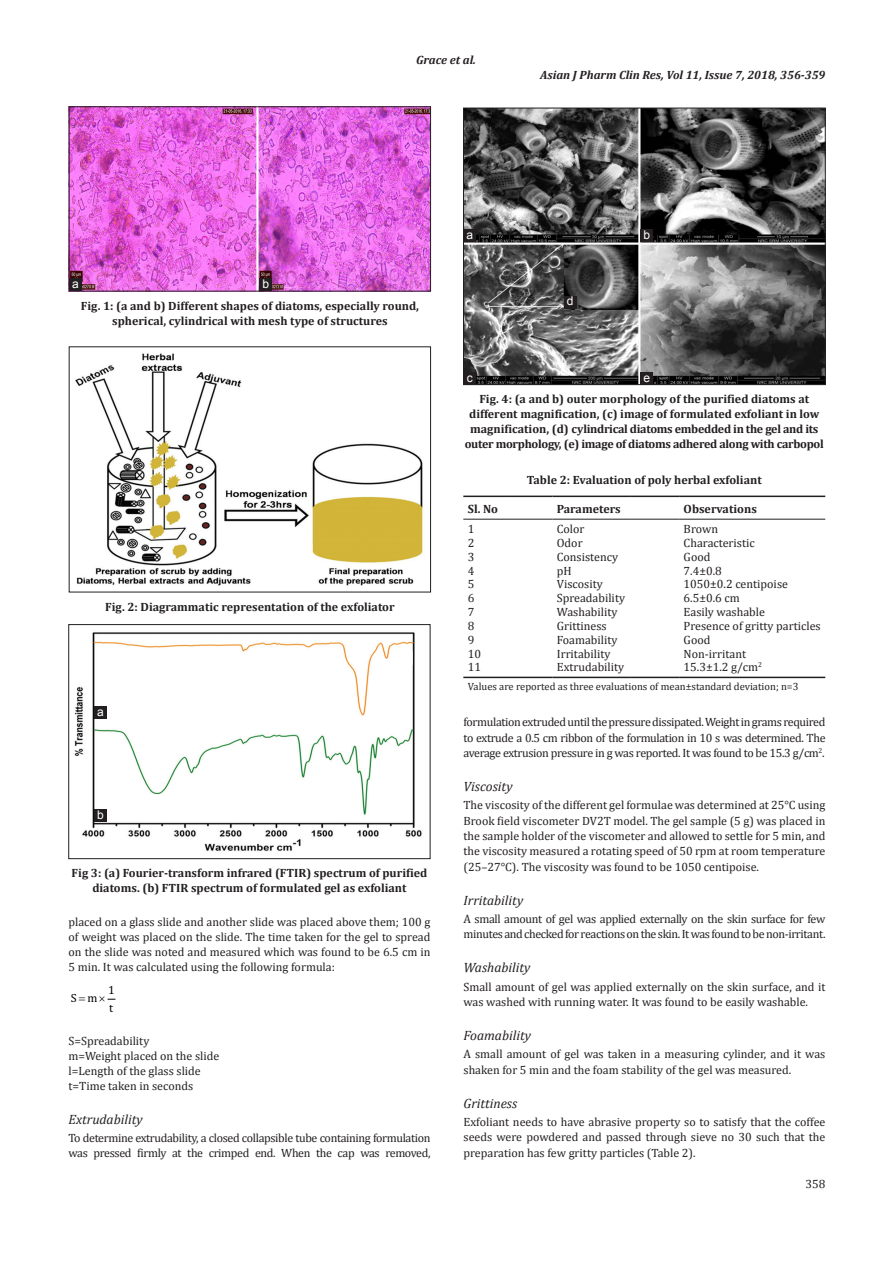
<style>
.page{position:relative;width:894px;height:1263px;background:#fff}
.page>*{position:absolute;margin:0;border:0;box-sizing:border-box;transform-origin:0 0}
.t1{font:italic 13.5px "Cambria";color:#231f20}
.TX{font:12px/15.3px "Cambria";letter-spacing:-.01em;color:#231f20;text-align:justify}
.FGC{font:700 12px/15px "Cambria";color:#231f20;text-align:center}
.TX-2{font:12px/15px "Cambria";letter-spacing:-.03em;color:#231f20}
.TB{font:12px "Cambria";color:#231f20}
.L{font:12px "Cambria";color:#231f20}
.RH{font:italic 700 12px "Cambria";color:#231f20}
.TT{font:700 12px "Cambria";color:#231f20}
.TBL{font:12px "Cambria";color:#231f20}
.TCH{font:700 12px "Cambria";color:#231f20}
.LL{font:12px "Cambria";color:#231f20}
.LABEL{font:12px "Arial";color:#fff}
.t2{font:12px "Cambria";color:#000}
.F_No{font:12px "Cambria";color:#231f20}
.TFN{font:10.5px "Cambria";color:#231f20}
</style>
<div class="page">
<hr style="left:463px;top:676px;width:41px;height:2px;background:#231f20">
<hr style="left:504px;top:676px;width:48px;height:2px;background:#231f20">
<hr style="left:552px;top:676px;width:78px;height:2px;background:#231f20">
<hr style="left:630px;top:676px;width:49px;height:2px;background:#231f20">
<hr style="left:679px;top:676px;width:146px;height:2px;background:#231f20">
<hr style="left:463px;top:495px;width:41px;height:2px;background:#231f20">
<hr style="left:504px;top:495px;width:48px;height:2px;background:#231f20">
<hr style="left:552px;top:495px;width:78px;height:2px;background:#231f20">
<hr style="left:630px;top:495px;width:49px;height:2px;background:#231f20">
<hr style="left:679px;top:495px;width:146px;height:2px;background:#231f20">
<hr style="left:463px;top:519px;width:41px;height:1px;background:#231f20">
<hr style="left:504px;top:519px;width:48px;height:1px;background:#231f20">
<hr style="left:552px;top:519px;width:78px;height:1px;background:#231f20">
<hr style="left:630px;top:519px;width:49px;height:1px;background:#231f20">
<hr style="left:679px;top:519px;width:146px;height:1px;background:#231f20">
<img style="left:75px;top:353px;width:349px;height:233px">
<img style="left:465px;top:110px;width:358px;height:273px">
<div style="left:463px;top:108px;width:362px;height:277px;border:1px solid #231f20"></div>
<div style="left:463px;top:229px;width:13px;height:13px;background:#231f20"></div>
<div style="left:640px;top:229px;width:13px;height:13px;background:#231f20"></div>
<div style="left:463px;top:372px;width:13px;height:12px;background:#231f20"></div>
<div style="left:563px;top:296px;width:13px;height:12px;background:#231f20"></div>
<div style="left:640px;top:372px;width:13px;height:12px;background:#231f20"></div>
<img style="left:71px;top:109px;width:357px;height:180px">
<div style="left:69px;top:278px;width:13px;height:13px;background:#231f20"></div>
<div style="left:259px;top:278px;width:13px;height:13px;background:#231f20"></div>
<img style="left:74px;top:632px;width:348px;height:219px">
<div style="left:68px;top:624px;width:362px;height:235px;border:1px solid #231f20"></div>
<div style="left:94px;top:706px;width:13px;height:13px;background:#231f20"></div>
<div style="left:94px;top:809px;width:13px;height:13px;background:#231f20"></div>
<svg style="left:107px;top:998px;width:8px;height:2px"></svg>
<p class="RH" style="left:416px;top:51px;width:61px">Grace et al.</p>
<p class="RH" style="left:540px;top:66px;width:287px">Asian J Pharm Clin Res, Vol 11, Issue 7, 2018, 356-359</p>
<p class="LABEL" style="left:72px;top:275px;width:8px">a</p>
<p class="LABEL" style="left:262px;top:276px;width:8px">b</p>
<p class="FGC" style="left:81px;top:298px;width:339px">Fig. 1: (a and b) Different shapes of diatoms, especially round, spherical, cylindrical with mesh type of structures</p>
<p class="FGC" style="left:105px;top:598px;width:291px">Fig. 2: Diagrammatic representation of the exfoliator</p>
<p class="LABEL" style="left:97px;top:703px;width:8px">a</p>
<p class="LABEL" style="left:97px;top:806px;width:8px">b</p>
<p class="FGC" style="left:72px;top:865px;width:357px">Fig 3: (a) Fourier-transform infrared (FTIR) spectrum of purified diatoms. (b) FTIR spectrum of formulated gel as exfoliant</p>
<p class="TX" style="left:68px;top:914px;width:363px">placed on a glass slide and another slide was placed above them; 100 g of weight was placed on the slide. The time taken for the gel to spread on the slide was noted and measured which was found to be 6.5 cm in 5 min. It was calculated using the following formula:</p>
<p class="t2" style="left:71px;top:991px;width:28px">S m</p>
<p class="t2" style="left:109px;top:1000px;width:6px">t</p>
<p class="t2" style="left:108px;top:983px;width:8px">1</p>
<p class="L" style="left:68px;top:1033px;width:82px">S=Spreadability</p>
<p class="L" style="left:68px;top:1048px;width:152px">m=Weight placed on the slide</p>
<p class="L" style="left:68px;top:1063px;width:134px">l=Length of the glass slide</p>
<p class="LL" style="left:68px;top:1078px;width:126px">t=Time taken in seconds</p>
<h3 class="t1" style="left:68px;top:1109px;width:76px">Extrudability</h3>
<p class="TX-2" style="left:68px;top:1130px;width:363px">To determine extrudability, a closed collapsible tube containing formulation was pressed firmly at the crimped end. When the cap was removed,</p>
<p class="LABEL" style="left:466px;top:226px;width:8px">a</p>
<p class="LABEL" style="left:643px;top:226px;width:8px">b</p>
<p class="LABEL" style="left:466px;top:369px;width:7px">c</p>
<p class="LABEL" style="left:566px;top:293px;width:8px">d</p>
<p class="LABEL" style="left:643px;top:369px;width:8px">e</p>
<p class="FGC" style="left:464px;top:391px;width:360px">Fig. 4: (a and b) outer morphology of the purified diatoms at different magnification, (c) image of formulated exfoliant in low magnification, (d) cylindrical diatoms embedded in the gel and its outer morphology, (e) image of diatoms adhered along with carbopol</p>
<p class="TT" style="left:526px;top:472px;width:236px">Table 2: Evaluation of poly herbal exfoliant</p>
<p class="TCH" style="left:467px;top:500px;width:32px">Sl. No</p>
<p class="TCH" style="left:556px;top:500px;width:65px">Parameters</p>
<p class="TCH" style="left:683px;top:500px;width:75px">Observations</p>
<p class="TB" style="left:467px;top:522px;width:8px">1</p>
<p class="TB" style="left:556px;top:522px;width:29px">Color</p>
<p class="TB" style="left:683px;top:522px;width:36px">Brown</p>
<p class="TB" style="left:467px;top:535px;width:8px">2</p>
<p class="TB" style="left:556px;top:535px;width:27px">Odor</p>
<p class="TB" style="left:683px;top:535px;width:73px">Characteristic</p>
<p class="TB" style="left:467px;top:549px;width:8px">3</p>
<p class="TB" style="left:556px;top:549px;width:63px">Consistency</p>
<p class="TB" style="left:683px;top:549px;width:28px">Good</p>
<p class="TB" style="left:467px;top:563px;width:8px">4</p>
<p class="TB" style="left:556px;top:563px;width:16px">pH</p>
<p class="TB" style="left:683px;top:563px;width:40px">7.4±0.8</p>
<p class="TB" style="left:467px;top:577px;width:8px">5</p>
<p class="TB" style="left:556px;top:577px;width:48px">Viscosity</p>
<p class="TB" style="left:683px;top:577px;width:106px">1050±0.2 centipoise</p>
<p class="TB" style="left:467px;top:591px;width:8px">6</p>
<p class="TB" style="left:556px;top:591px;width:70px">Spreadability</p>
<p class="TB" style="left:683px;top:591px;width:58px">6.5±0.6 cm</p>
<p class="TB" style="left:467px;top:605px;width:8px">7</p>
<p class="TB" style="left:556px;top:605px;width:62px">Washability</p>
<p class="TB" style="left:683px;top:605px;width:83px">Easily washable</p>
<p class="TB" style="left:467px;top:618px;width:8px">8</p>
<p class="TB" style="left:556px;top:618px;width:51px">Grittiness</p>
<p class="TB" style="left:683px;top:618px;width:138px">Presence of gritty particles</p>
<p class="TB" style="left:467px;top:632px;width:8px">9</p>
<p class="TB" style="left:556px;top:632px;width:62px">Foamability</p>
<p class="TB" style="left:683px;top:632px;width:28px">Good</p>
<p class="TB" style="left:467px;top:646px;width:15px">10</p>
<p class="TB" style="left:556px;top:646px;width:55px">Irritability</p>
<p class="TB" style="left:683px;top:646px;width:64px">Non‑irritant</p>
<p class="TBL" style="left:467px;top:660px;width:15px">11</p>
<p class="TBL" style="left:556px;top:660px;width:69px">Extrudability</p>
<p class="TBL" style="left:683px;top:660px;width:80px">15.3±1.2 g/cm<sup>2</sup></p>
<p class="TFN" style="left:467px;top:680px;width:332px">Values are reported as three evaluations of mean±standard deviation; n=3</p>
<p class="TX" style="left:463px;top:714px;width:363px">formulation extruded until the pressure dissipated. Weight in grams required to extrude a 0.5 cm ribbon of the formulation in 10 s was determined. The average extrusion pressure in g was reported. It was found to be 15.3 g/cm<sup>2</sup>.</p>
<h3 class="t1" style="left:463px;top:777px;width:51px">Viscosity</h3>
<p class="TX" style="left:463px;top:797px;width:363px">The viscosity of the different gel formulae was determined at 25°C using Brook field viscometer DV2T model. The gel sample (5 g) was placed in the sample holder of the viscometer and allowed to settle for 5 min, and the viscosity measured a rotating speed of 50 rpm at room temperature (25–27°C). The viscosity was found to be 1050 centipoise.</p>
<h3 class="t1" style="left:463px;top:890px;width:61px">Irritability</h3>
<p class="TX-2" style="left:463px;top:911px;width:363px">A small amount of gel was applied externally on the skin surface for few minutes and checked for reactions on the skin. It was found to be non-irritant.</p>
<h3 class="t1" style="left:463px;top:958px;width:68px">Washability</h3>
<p class="TX" style="left:463px;top:979px;width:363px">Small amount of gel was applied externally on the skin surface, and it was washed with running water. It was found to be easily washable.</p>
<h3 class="t1" style="left:463px;top:1026px;width:69px">Foamability</h3>
<p class="TX" style="left:463px;top:1046px;width:363px">A small amount of gel was taken in a measuring cylinder, and it was shaken for 5 min and the foam stability of the gel was measured.</p>
<h3 class="t1" style="left:463px;top:1093px;width:55px">Grittiness</h3>
<p class="TX" style="left:463px;top:1114px;width:363px">Exfoliant needs to have abrasive property so to satisfy that the coffee seeds were powdered and passed through sieve no 30 such that the preparation has few gritty particles (Table 2).</p>
<p class="F_No" style="left:805px;top:1176px;width:21px">358</p>
</div>
